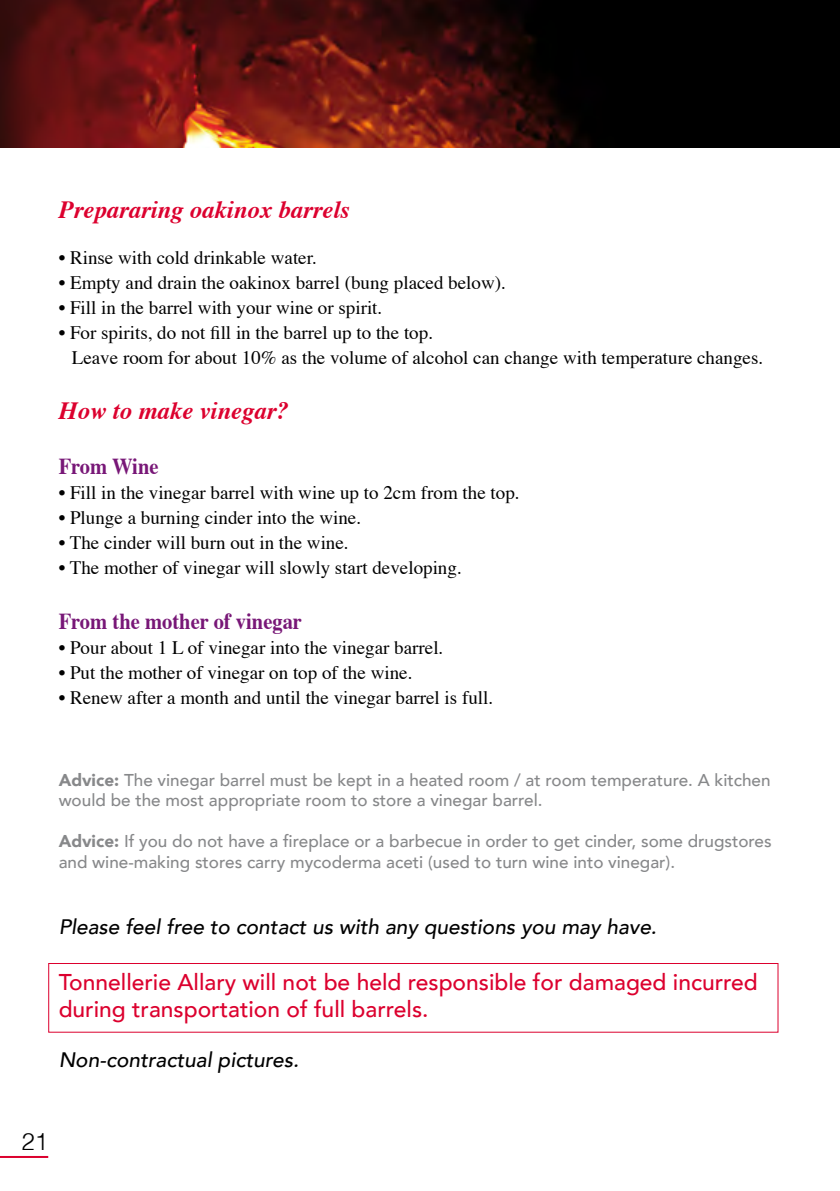
<style>
.page{position:relative;width:840px;height:1191px;background:#fff}
.page>*{position:absolute;margin:0;border:0;box-sizing:border-box;transform-origin:0 0}
.t1{font:italic 700 24.8px "Times";color:#dc002e}
.t2{font:300 24px "Helvetica";color:#000}
.t3{font:500 22.8px/27.4px "Avenir";color:#dc002e}
.t4{font:700 22.8px "Times";color:#781777;scale:.9 1}
.t5{font:italic 500 20.8px "Avenir";color:#000}
.t6{font:19px/25px "Times";color:#000}
.t7{font:500 17.2px/20.6px "Avenir";color:#87888a}
.s1{font-weight:900}
</style>
<div class="page">
<img style="left:0;top:0;width:839px;height:147px">
<hr style="left:0;top:1156px;width:48px;height:2px;background:#dc002e">
<div style="left:48px;top:963px;width:730px;height:69px;border:1px solid #dc002e"></div>
<h1 class="t1" style="left:59px;top:187px;width:292px">Prepararing oakinox barrels</h1>
<p class="t6" style="left:59px;top:247px;width:259px">• Rinse with cold drinkable water.</p>
<p class="t6" style="left:59px;top:272px;width:448px">• Empty and drain the oakinox barrel (bung placed below).</p>
<p class="t6" style="left:59px;top:297px;width:325px">• Fill in the barrel with your wine or spirit.</p>
<p class="t6" style="left:72px;top:322px;width:692px;text-indent:-13px">• For spirits, do not fill in the barrel up to the top.<br>Leave room for about 10% as the volume of alcohol can change with temperature changes.</p>
<h1 class="t1" style="left:59px;top:387px;width:231px">How to make vinegar?</h1>
<p class="t4" style="left:59px;top:444px;width:112px">From Wine</p>
<p class="t6" style="left:59px;top:481px;width:462px">• Fill in the vinegar barrel with wine up to 2cm from the top.</p>
<p class="t6" style="left:59px;top:506px;width:304px">• Plunge a burning cinder into the wine.</p>
<p class="t6" style="left:59px;top:531px;width:291px">• The cinder will burn out in the wine.</p>
<p class="t6" style="left:59px;top:556px;width:404px">• The mother of vinegar will slowly start developing.</p>
<p class="t4" style="left:59px;top:599px;width:272px">From the mother of vinegar</p>
<p class="t6" style="left:59px;top:636px;width:386px">• Pour about 1 L of vinegar into the vinegar barrel.</p>
<p class="t6" style="left:59px;top:661px;width:355px">• Put the mother of vinegar on top of the wine.</p>
<p class="t6" style="left:59px;top:686px;width:436px">• Renew after a month and until the vinegar barrel is full.</p>
<p class="t7" style="left:59px;top:768px;width:713px"><span class="s1">Advice:</span> The vinegar barrel must be kept in a heated room / at room temperature. A kitchen would be the most appropriate room to store a vinegar barrel.</p>
<p class="t7" style="left:59px;top:830px;width:714px"><span class="s1">Advice:</span> If you do not have a fireplace or a barbecue in order to get cinder, some drugstores and wine-making stores carry mycoderma aceti (used to turn wine into vinegar).</p>
<p class="t5" style="left:59px;top:914px;width:599px">Please feel free to contact us with any questions you may have.</p>
<p class="t3" style="left:59px;top:967px;width:700px">Tonnellerie Allary will not be held responsible for damaged incurred during transportation of full barrels.</p>
<p class="t5" style="left:59px;top:1047px;width:242px">Non-contractual pictures.</p>
<p class="t2" style="left:22px;top:1120px;width:28px">21</p>
</div>
